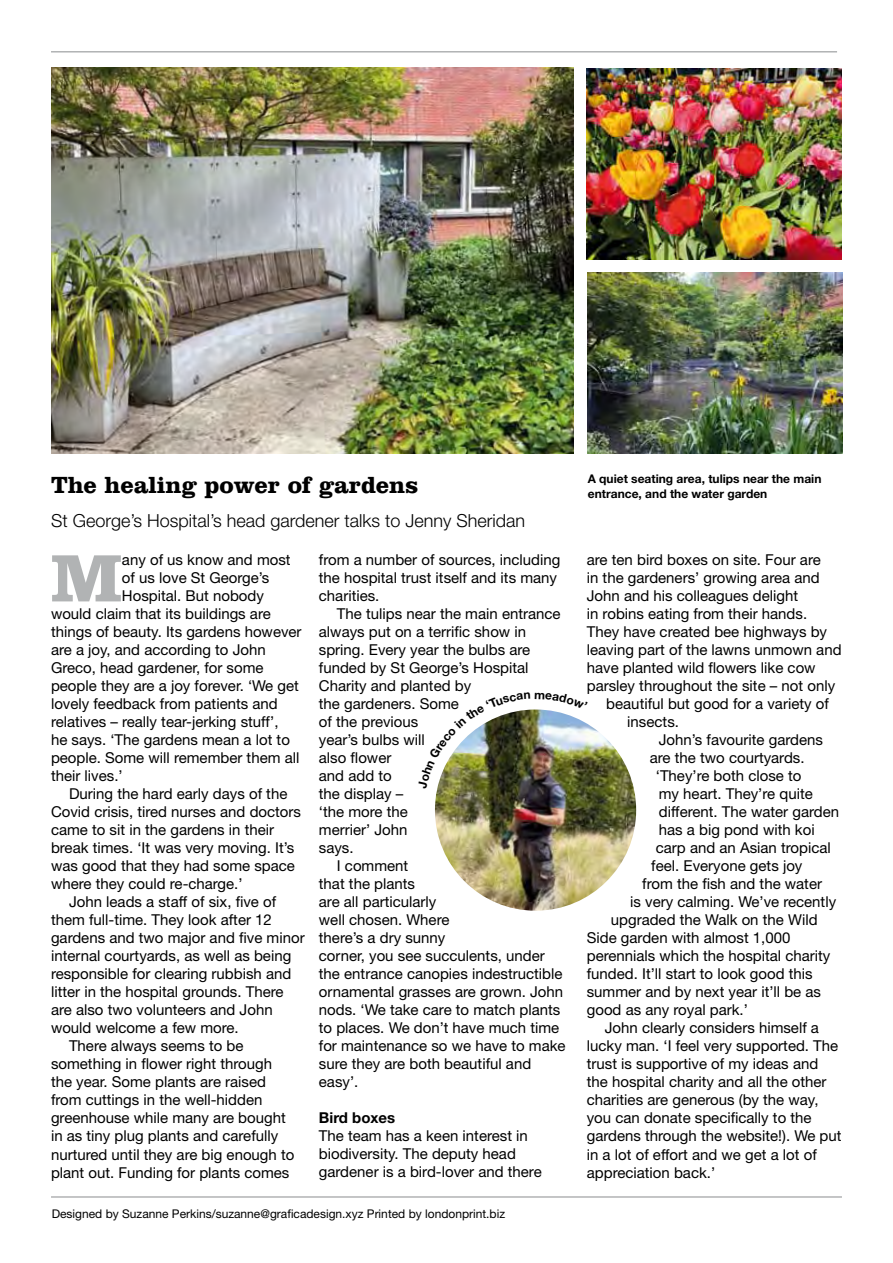
<style>
.page{position:relative;width:893px;height:1263px;background:#fff}
.page>*{position:absolute;margin:0;border:0;box-sizing:border-box;transform-origin:0 0}
.t1{font:900 68.7px "Clarendon BT";color:#b1b3b4}
.t2{font:700 24px "Clarendon BT";color:#000}
.t3{font:300 18px "Helvetica Neue";color:#000}
.t4{font:15px/18px "Helvetica Neue";color:#000}
.t5{font:700 15px "Helvetica Neue";color:#000}
.t6{font:12px "Helvetica Neue";color:#000}
.t7{font:700 12px/15px "Helvetica Neue";color:#000}
</style>
<div class="page">
<hr style="left:51px;top:51px;width:786px;height:2px;background:#b1b3b4">
<hr style="left:51px;top:1196px;width:791px;height:2px;background:#b1b3b4">
<img style="left:435px;top:709px;width:201px;height:202px;border-radius:101px">
<img style="left:51px;top:67px;width:523px;height:387px">
<img style="left:586px;top:68px;width:256px;height:191px">
<img style="left:587px;top:272px;width:255px;height:182px">
<img style="left:437px;top:709px;width:151px;height:80px">
<h2 class="t2" style="left:51px;top:470px;width:369px">The healing power of gardens</h2>
<p class="t3" style="left:51px;top:510px;width:476px">St George’s Hospital’s head gardener talks to Jenny Sheridan</p>
<p class="t4" style="left:319px;top:551px;width:243px">from a number of sources, including the hospital trust itself and its many charities.</p>
<p class="t4" style="left:337px;top:605px;width:225px">The tulips near the main entrance</p>
<p class="t4" style="left:319px;top:623px;width:209px">always put on a terrific show in</p>
<p class="t4" style="left:319px;top:641px;width:213px">spring. Every year the bulbs are</p>
<p class="t4" style="left:319px;top:659px;width:211px">funded by St George’s Hospital</p>
<p class="t4" style="left:319px;top:677px;width:154px">Charity and planted by</p>
<p class="t4" style="left:319px;top:695px;width:142px">the gardeners. Some</p>
<p class="t4" style="left:319px;top:713px;width:101px">of the previous</p>
<p class="t4" style="left:319px;top:731px;width:107px">year’s bulbs will</p>
<p class="t4" style="left:319px;top:749px;width:74px">also flower</p>
<p class="t4" style="left:319px;top:767px;width:74px">and add to</p>
<p class="t4" style="left:319px;top:785px;width:86px">the display –</p>
<p class="t4" style="left:319px;top:803px;width:90px">‘the more the</p>
<p class="t4" style="left:319px;top:821px;width:90px">merrier’ John</p>
<p class="t4" style="left:319px;top:839px;width:36px">says.</p>
<p class="t4" style="left:337px;top:857px;width:73px">I comment</p>
<p class="t4" style="left:319px;top:875px;width:98px">that the plants</p>
<p class="t4" style="left:319px;top:893px;width:119px">are all particularly</p>
<p class="t4" style="left:319px;top:911px;width:132px">well chosen. Where</p>
<p class="t4" style="left:319px;top:929px;width:128px">there’s a dry sunny</p>
<p class="t4" style="left:319px;top:947px;width:227px">corner, you see succulents, under</p>
<p class="t4" style="left:319px;top:965px;width:245px">the entrance canopies indestructible</p>
<p class="t4" style="left:319px;top:983px;width:246px">ornamental grasses are grown. John</p>
<p class="t4" style="left:319px;top:1001px;width:243px">nods. ‘We take care to match plants</p>
<p class="t4" style="left:319px;top:1019px;width:242px">to places. We don’t have much time</p>
<p class="t4" style="left:319px;top:1037px;width:248px">for maintenance so we have to make</p>
<p class="t4" style="left:319px;top:1055px;width:214px">sure they are both beautiful and</p>
<p class="t4" style="left:319px;top:1073px;width:41px">easy’.</p>
<p class="t5" style="left:319px;top:1108px;width:78px">Bird boxes</p>
<p class="t4" style="left:319px;top:1126px;width:224px">The team has a keen interest in biodiversity. The deputy head gardener is a bird-lover and there</p>
<h1 class="t1" style="left:51px;top:535px;width:72px">M</h1>
<p class="t4" style="left:122px;top:551px;width:170px">any of us know and most</p>
<p class="t4" style="left:122px;top:569px;width:149px">of us love St George’s</p>
<p class="t4" style="left:122px;top:587px;width:143px">Hospital. But nobody</p>
<p class="t4" style="left:51px;top:605px;width:221px">would claim that its buildings are</p>
<p class="t4" style="left:51px;top:623px;width:252px">things of beauty. Its gardens however</p>
<p class="t4" style="left:51px;top:641px;width:216px">are a joy, and according to John</p>
<p class="t4" style="left:51px;top:659px;width:214px">Greco, head gardener, for some</p>
<p class="t4" style="left:51px;top:677px;width:249px">people they are a joy forever. ‘We get</p>
<p class="t4" style="left:51px;top:695px;width:228px">lovely feedback from patients and</p>
<p class="t4" style="left:51px;top:713px;width:229px">relatives – really tear-jerking stuff’,</p>
<p class="t4" style="left:51px;top:731px;width:240px">he says. ‘The gardens mean a lot to</p>
<p class="t4" style="left:51px;top:749px;width:250px">people. Some will remember them all</p>
<p class="t4" style="left:51px;top:767px;width:73px">their lives.’</p>
<p class="t4" style="left:69px;top:785px;width:220px">During the hard early days of the</p>
<p class="t4" style="left:51px;top:803px;width:252px">Covid crisis, tired nurses and doctors</p>
<p class="t4" style="left:51px;top:821px;width:225px">came to sit in the gardens in their</p>
<p class="t4" style="left:51px;top:839px;width:245px">break times. ‘It was very moving. It’s</p>
<p class="t4" style="left:51px;top:857px;width:245px">was good that they had some space</p>
<p class="t4" style="left:51px;top:875px;width:193px">where they could re-charge.’</p>
<p class="t4" style="left:69px;top:893px;width:209px">John leads a staff of six, five of</p>
<p class="t4" style="left:51px;top:911px;width:222px">them full-time. They look after 12</p>
<p class="t4" style="left:51px;top:929px;width:255px">gardens and two major and five minor</p>
<p class="t4" style="left:51px;top:947px;width:242px">internal courtyards, as well as being</p>
<p class="t4" style="left:51px;top:965px;width:242px">responsible for clearing rubbish and</p>
<p class="t4" style="left:51px;top:983px;width:234px">litter in the hospital grounds. There</p>
<p class="t4" style="left:51px;top:1001px;width:223px">are also two volunteers and John</p>
<p class="t4" style="left:51px;top:1019px;width:189px">would welcome a few more.</p>
<p class="t4" style="left:69px;top:1037px;width:176px">There always seems to be</p>
<p class="t4" style="left:51px;top:1055px;width:223px">something in flower right through</p>
<p class="t4" style="left:51px;top:1073px;width:217px">the year. Some plants are raised</p>
<p class="t4" style="left:51px;top:1091px;width:213px">from cuttings in the well-hidden</p>
<p class="t4" style="left:51px;top:1109px;width:236px">greenhouse while many are bought</p>
<p class="t4" style="left:51px;top:1127px;width:229px">in as tiny plug plants and carefully</p>
<p class="t4" style="left:51px;top:1145px;width:245px">nurtured until they are big enough to</p>
<p class="t4" style="left:51px;top:1163px;width:240px">plant out. Funding for plants comes</p>
<p class="t6" style="left:52px;top:1206px;width:455px">Designed by Suzanne Perkins/suzanne@graficadesign.xyz Printed by londonprint.biz</p>
<p class="t7" style="left:588px;top:471px;width:235px">A quiet seating area, tulips near the main entrance, and the water garden</p>
<p class="t4" style="left:587px;top:551px;width:235px">are ten bird boxes on site. Four are</p>
<p class="t4" style="left:587px;top:569px;width:234px">in the gardeners’ growing area and</p>
<p class="t4" style="left:587px;top:587px;width:213px">John and his colleagues delight</p>
<p class="t4" style="left:587px;top:605px;width:222px">in robins eating from their hands.</p>
<p class="t4" style="left:587px;top:623px;width:242px">They have created bee highways by</p>
<p class="t4" style="left:587px;top:641px;width:256px">leaving part of the lawns unmown and</p>
<p class="t4" style="left:587px;top:659px;width:230px">have planted wild flowers like cow</p>
<p class="t4" style="left:587px;top:677px;width:250px">parsley throughout the site – not only</p>
<p class="t4" style="left:606px;top:695px;width:224px">beautiful but good for a variety of</p>
<p class="t4" style="left:627px;top:713px;width:53px">insects.</p>
<p class="t4" style="left:659px;top:731px;width:166px">John’s favourite gardens</p>
<p class="t4" style="left:650px;top:749px;width:156px">are the two courtyards.</p>
<p class="t4" style="left:656px;top:767px;width:147px">‘They’re both close to</p>
<p class="t4" style="left:659px;top:785px;width:155px">my heart. They’re quite</p>
<p class="t4" style="left:659px;top:803px;width:182px">different. The water garden</p>
<p class="t4" style="left:659px;top:821px;width:157px">has a big pond with koi</p>
<p class="t4" style="left:656px;top:839px;width:177px">carp and an Asian tropical</p>
<p class="t4" style="left:651px;top:857px;width:153px">feel. Everyone gets joy</p>
<p class="t4" style="left:642px;top:875px;width:181px">from the fish and the water</p>
<p class="t4" style="left:630px;top:893px;width:207px">is very calming. We’ve recently</p>
<p class="t4" style="left:611px;top:911px;width:208px">upgraded the Walk on the Wild</p>
<p class="t4" style="left:587px;top:929px;width:205px">Side garden with almost 1,000</p>
<p class="t4" style="left:587px;top:947px;width:245px">perennials which the hospital charity</p>
<p class="t4" style="left:587px;top:965px;width:227px">funded. It’ll start to look good this</p>
<p class="t4" style="left:587px;top:983px;width:236px">summer and by next year it’ll be as</p>
<p class="t4" style="left:587px;top:1001px;width:163px">good as any royal park.’</p>
<p class="t4" style="left:605px;top:1019px;width:216px">John clearly considers himself a</p>
<p class="t4" style="left:587px;top:1037px;width:253px">lucky man. ‘I feel very supported. The</p>
<p class="t4" style="left:587px;top:1055px;width:233px">trust is supportive of my ideas and</p>
<p class="t4" style="left:587px;top:1073px;width:241px">the hospital charity and all the other</p>
<p class="t4" style="left:587px;top:1091px;width:233px">charities are generous (by the way,</p>
<p class="t4" style="left:587px;top:1109px;width:226px">you can donate specifically to the</p>
<p class="t4" style="left:587px;top:1127px;width:256px">gardens through the website!). We put</p>
<p class="t4" style="left:587px;top:1145px;width:232px">in a lot of effort and we get a lot of</p>
<p class="t4" style="left:587px;top:1163px;width:130px">appreciation back.’</p>
</div>
